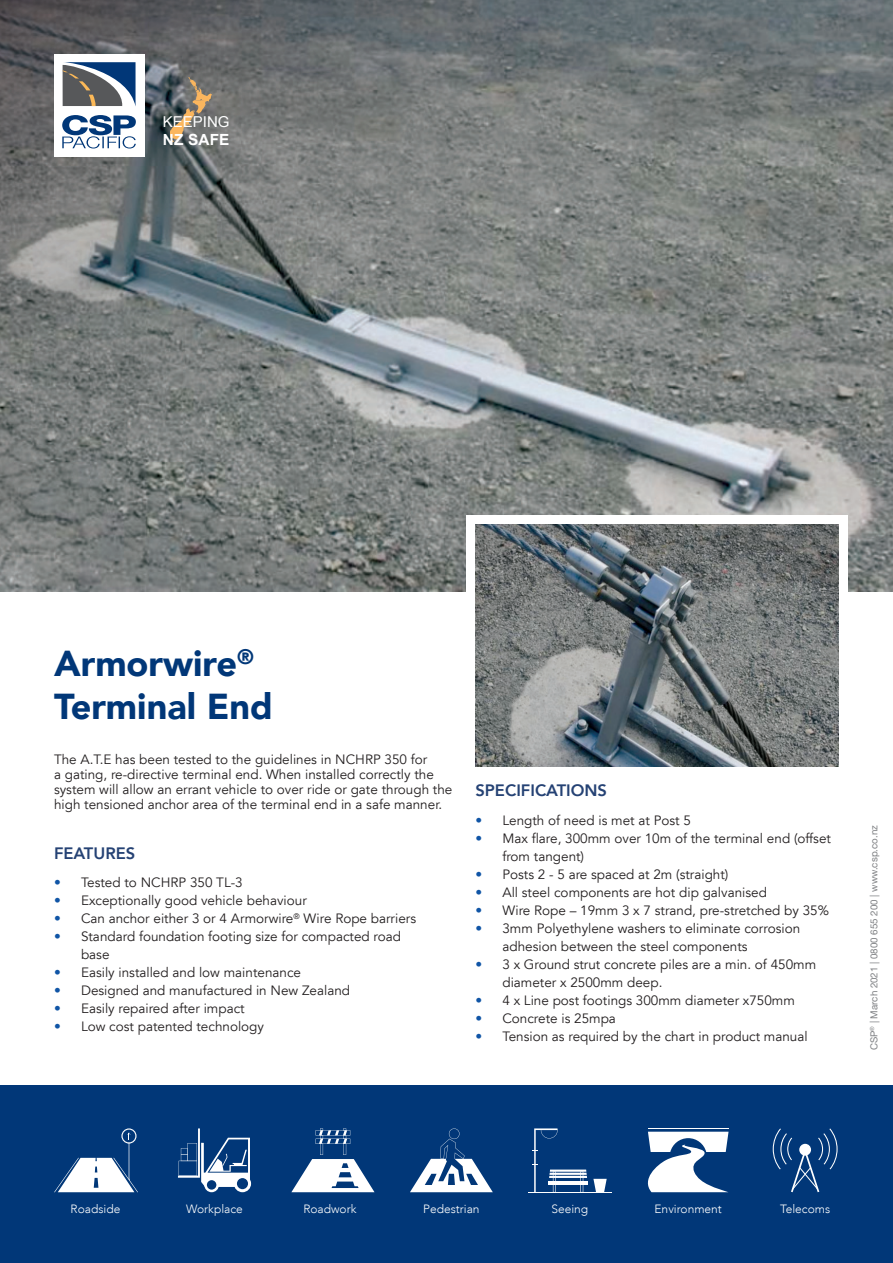
<style>
.page{position:relative;width:893px;height:1263px;background:#fff}
.page>*{position:absolute;margin:0;border:0;box-sizing:border-box;transform-origin:0 0}
.t1{font:900 36px/43.2px "Avenir LT";color:#013778}
.t2{font:800 16.5px "Avenir LT";color:#254274}
.t3{font:700 15.3px "Arial";letter-spacing:.01em;color:#fff}
.t4{font:15px "Arial";color:#fff}
.t5{font:13.5px/18px "Avenir LT";color:#231f20}
.t6{font:300 12px "Avenir LT";color:#fff}
.t7{font:9.75px "Helvetica Neue LT Std";color:#7e8083}
.s1{font-family:"Helvetica Neue LT Std";color:#1055a6}
</style>
<div class="page">
<img style="left:0;top:523px;width:893px;height:68px">
<div style="left:466px;top:515px;width:382px;height:267px;background:#fff"></div>
<svg style="left:0;top:0;width:893px;height:523px;background:#7c8080"></svg>
<div style="left:54px;top:54px;width:90px;height:103px;background:#fff"></div>
<svg style="left:62px;top:62px;width:74px;height:86px"></svg>
<svg style="left:170px;top:77px;width:42px;height:66px;background:#817768"></svg>
<div style="left:0;top:1085px;width:893px;height:178px;background:#013778"></div>
<svg style="left:410px;top:1128px;width:83px;height:64px"></svg>
<svg style="left:54px;top:1128px;width:84px;height:64px"></svg>
<hr style="left:528px;top:1192px;width:84px;height:1px;background:#fff">
<svg style="left:593px;top:1179px;width:14px;height:13px"></svg>
<hr style="left:548px;top:1181px;width:40px;height:4px;background:#fff">
<svg style="left:532px;top:1128px;width:55px;height:64px"></svg>
<hr style="left:553px;top:1171px;width:3px;height:21px;background:#fff">
<hr style="left:580px;top:1171px;width:3px;height:21px;background:#fff">
<svg style="left:178px;top:1128px;width:73px;height:64px"></svg>
<svg style="left:291px;top:1128px;width:83px;height:64px"></svg>
<svg style="left:773px;top:1128px;width:65px;height:64px"></svg>
<hr style="left:648px;top:1128px;width:80px;height:1px;background:#fff">
<svg style="left:647px;top:1132px;width:81px;height:60px"></svg>
<img style="left:475px;top:524px;width:364px;height:242px">
<p class="t4" style="left:163px;top:112px;width:68px">KEEPING</p>
<p class="t3" style="left:163px;top:130px;width:68px">NZ SAFE</p>
<h1 class="t1" style="left:54px;top:641px;width:220px">Armorwire<sup>®<br></sup>Terminal End</h1>
<p class="t5" style="left:54px;top:752px;width:400px;line-height:15px">The A.T.E has been tested to the guidelines in NCHRP 350 for<br>a gating, re-directive terminal end. When installed correctly the system will allow an errant vehicle to over ride or gate through the high tensioned anchor area of the terminal end in a safe manner.</p>
<p class="t2" style="left:54px;top:843px;width:83px">FEATURES</p>
<p class="t5" style="left:54px;top:874px;width:190px"><span class="s1">•</span> Tested to NCHRP 350 TL-3</p>
<p class="t5" style="left:54px;top:892px;width:254px"><span class="s1">•</span> Exceptionally good vehicle behaviour</p>
<p class="t5" style="left:54px;top:910px;width:364px"><span class="s1">•</span> Can anchor either 3 or 4 Armorwire<sup>®</sup> Wire Rope barriers</p>
<p class="t5" style="left:81px;top:928px;width:321px;text-indent:-27px"><span class="s1">•</span> Standard foundation footing size for compacted road base</p>
<p class="t5" style="left:54px;top:964px;width:249px"><span class="s1">•</span> Easily installed and low maintenance</p>
<p class="t5" style="left:54px;top:982px;width:298px"><span class="s1">•</span> Designed and manufactured in New Zealand</p>
<p class="t5" style="left:54px;top:1000px;width:192px"><span class="s1">•</span> Easily repaired after impact</p>
<p class="t5" style="left:54px;top:1018px;width:212px"><span class="s1">•</span> Low cost patented technology</p>
<p class="t2" style="left:475px;top:780px;width:133px">SPECIFICATIONS</p>
<p class="t5" style="left:475px;top:811px;width:217px"><span class="s1">•</span> Length of need is met at Post 5</p>
<p class="t5" style="left:502px;top:829px;width:330px;text-indent:-27px"><span class="s1">•</span> Max flare, 300mm over 10m of the terminal end (offset from tangent)</p>
<p class="t5" style="left:475px;top:865px;width:255px"><span class="s1">•</span> Posts 2 - 5 are spaced at 2m (straight)</p>
<p class="t5" style="left:475px;top:883px;width:293px"><span class="s1">•</span> All steel components are hot dip galvanised</p>
<p class="t5" style="left:475px;top:901px;width:355px"><span class="s1">•</span> Wire Rope – 19mm 3 x 7 strand, pre-stretched by 35%</p>
<p class="t5" style="left:502px;top:919px;width:299px;text-indent:-27px"><span class="s1">•</span> 3mm Polyethylene washers to eliminate corrosion adhesion between the steel components</p>
<p class="t5" style="left:502px;top:955px;width:315px;text-indent:-27px"><span class="s1">•</span> 3 x Ground strut concrete piles are a min. of 450mm diameter x 2500mm deep.</p>
<p class="t5" style="left:475px;top:991px;width:321px"><span class="s1">•</span> 4 x Line post footings 300mm diameter x750mm</p>
<p class="t5" style="left:475px;top:1009px;width:142px"><span class="s1">•</span> Concrete is 25mpa</p>
<p class="t5" style="left:475px;top:1027px;width:334px"><span class="s1">•</span> Tension as required by the chart in product manual</p>
<p class="t7" style="left:868px;top:1050px;width:227px;rotate:-90deg">CSP<sup>®</sup> | March 2021 | 0800 655 200 | www.csp.co.nz</p>
<p class="t6" style="left:71px;top:1202px;width:51px">Roadside</p>
<p class="t6" style="left:186px;top:1202px;width:58px">Workplace</p>
<p class="t6" style="left:303px;top:1202px;width:55px">Roadwork</p>
<p class="t6" style="left:423px;top:1202px;width:58px">Pedestrian</p>
<p class="t6" style="left:551px;top:1202px;width:38px">Seeing</p>
<p class="t6" style="left:654px;top:1202px;width:69px">Environment</p>
<p class="t6" style="left:780px;top:1202px;width:52px">Telecoms</p>
</div>
